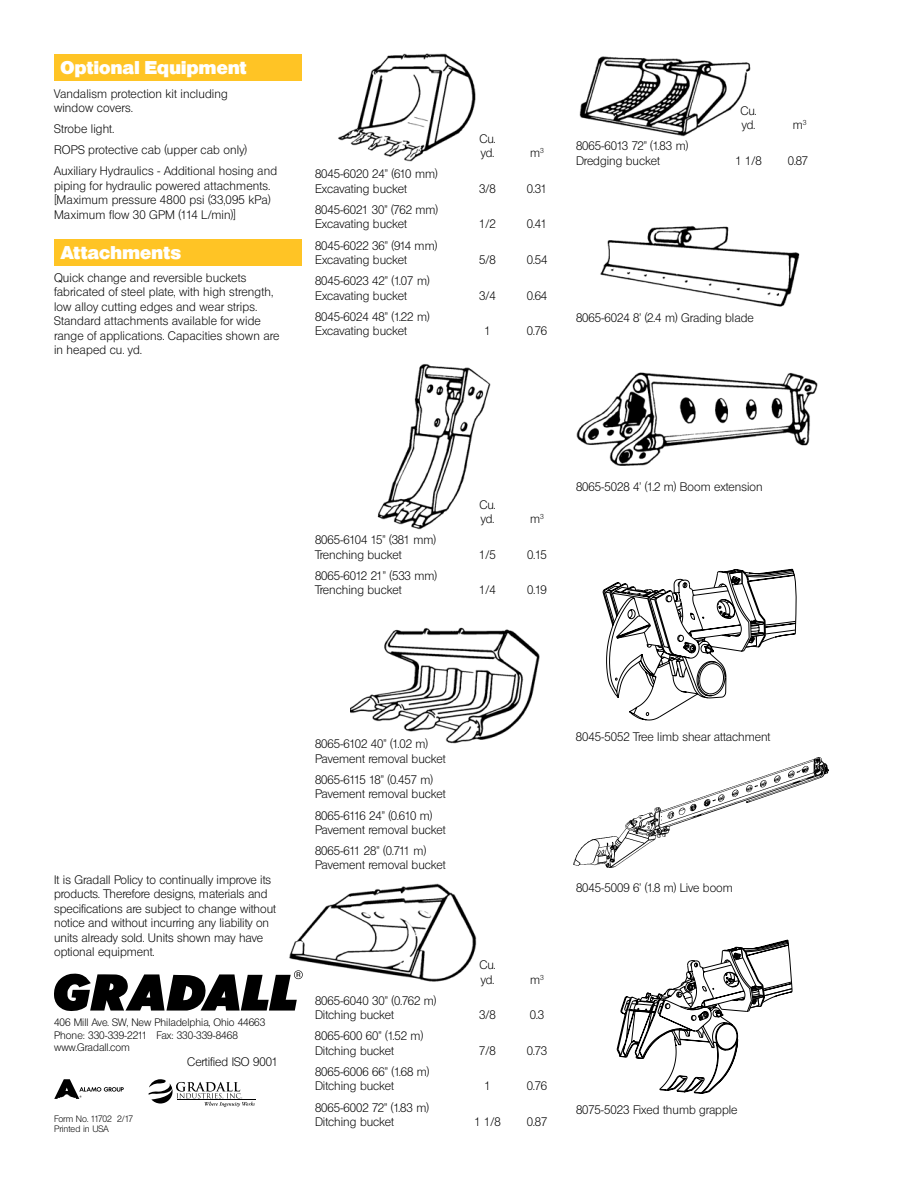
<style>
.page{position:relative;width:918px;height:1188px;background:#fff}
.page>*{position:absolute;margin:0;border:0;box-sizing:border-box;transform-origin:0 0}
.t1{font:800 18px "Olympia";letter-spacing:.015em;color:#fff}
.t2{font:300 12px/14.4px "Olympia";color:#000}
.t3{font:300 10.5px/12.6px "Olympia";color:#000}
.t4{font:300 9px/10.8px "Olympia";color:#000}
</style>
<div class="page">
<svg style="left:54px;top:1079px;width:70px;height:20px"></svg>
<svg style="left:148px;top:1079px;width:107px;height:28px"></svg>
<div style="left:54px;top:54px;width:248px;height:27px;background:#ffc425"></div>
<div style="left:54px;top:239px;width:248px;height:27px;background:#ffc425"></div>
<img style="left:600px;top:225px;width:200px;height:82px">
<svg style="left:617px;top:940px;width:176px;height:154px"></svg>
<img style="left:574px;top:758px;width:255px;height:109px">
<svg style="left:603px;top:569px;width:194px;height:151px"></svg>
<img style="left:576px;top:372px;width:242px;height:94px">
<img style="left:579px;top:56px;width:172px;height:81px">
<img style="left:289px;top:883px;width:188px;height:99px">
<img style="left:350px;top:627px;width:190px;height:117px">
<img style="left:377px;top:364px;width:114px;height:166px">
<img style="left:338px;top:53px;width:138px;height:109px">
<svg style="left:54px;top:970px;width:249px;height:41px"></svg>
<h1 class="t1" style="left:60px;top:58px;width:188px">Optional Equipment</h1>
<p class="t2" style="left:54px;top:86px;width:175px">Vandalism protection kit including window covers.</p>
<p class="t2" style="left:54px;top:118px;width:225px;line-height:21.1px">Strobe light.<br>ROPS protective cab (upper cab only)<br>Auxiliary Hydraulics - Additional hosing and</p>
<p class="t2" style="left:54px;top:178px;width:218px;text-align:justify">piping for hydraulic powered attachments. [Maximum pressure 4800 psi (33,095 kPa)<br>Maximum flow 30 GPM (114 L/min)]</p>
<h1 class="t1" style="left:61px;top:243px;width:122px">Attachments</h1>
<p class="t2" style="left:54px;top:271px;width:227px">Quick change and reversible buckets fabricated of steel plate, with high strength, low alloy cutting edges and wear strips.<br>Standard attachments available for wide range of applications. Capacities shown are in heaped cu. yd.</p>
<p class="t2" style="left:315px;top:167px;width:124px">8045-6020 24” (610 mm)<br>Excavating bucket</p>
<p class="t2" style="left:315px;top:203px;width:125px">8045-6021 30” (762 mm)<br>Excavating bucket</p>
<p class="t2" style="left:315px;top:238px;width:124px">8045-6022 36” (914 mm)<br>Excavating bucket</p>
<p class="t2" style="left:315px;top:274px;width:116px">8045-6023 42” (1.07 m)<br>Excavating bucket</p>
<p class="t2" style="left:315px;top:309px;width:116px">8045-6024 48” (1.22 m)<br>Excavating bucket</p>
<p class="t2" style="left:479px;top:132px;width:18px">Cu. yd.</p>
<p class="t2" style="left:530px;top:146px;width:15px">m<sup>3</sup></p>
<p class="t2" style="left:479px;top:181px;width:18px">3/8</p>
<p class="t2" style="left:527px;top:181px;width:22px">0.31</p>
<p class="t2" style="left:479px;top:217px;width:18px">1/2</p>
<p class="t2" style="left:527px;top:217px;width:22px">0.41</p>
<p class="t2" style="left:479px;top:253px;width:18px">5/8</p>
<p class="t2" style="left:527px;top:253px;width:22px">0.54</p>
<p class="t2" style="left:479px;top:288px;width:18px">3/4</p>
<p class="t2" style="left:527px;top:288px;width:22px">0.64</p>
<p class="t2" style="left:484px;top:324px;width:8px">1</p>
<p class="t2" style="left:527px;top:324px;width:22px">0.76</p>
<p class="t2" style="left:576px;top:139px;width:114px">8065-6013 72” (1.83 m)<br>Dredging bucket</p>
<p class="t2" style="left:740px;top:103px;width:18px">Cu. yd.</p>
<p class="t2" style="left:793px;top:118px;width:15px">m<sup>3</sup></p>
<p class="t2" style="left:735px;top:153px;width:28px">1 1/8</p>
<p class="t2" style="left:788px;top:153px;width:22px">0.87</p>
<p class="t2" style="left:576px;top:310px;width:179px">8065-6024 8’ (2.4 m) Grading blade</p>
<p class="t2" style="left:315px;top:533px;width:123px">8065-6104 15” (381 mm)<br>Trenching bucket</p>
<p class="t2" style="left:315px;top:569px;width:124px">8065-6012 21” (533 mm)<br>Trenching bucket</p>
<p class="t2" style="left:479px;top:497px;width:18px">Cu. yd.</p>
<p class="t2" style="left:530px;top:512px;width:15px">m<sup>3</sup></p>
<p class="t2" style="left:479px;top:547px;width:18px">1/5</p>
<p class="t2" style="left:527px;top:547px;width:21px">0.15</p>
<p class="t2" style="left:479px;top:583px;width:18px">1/4</p>
<p class="t2" style="left:527px;top:583px;width:21px">0.19</p>
<p class="t2" style="left:576px;top:479px;width:188px">8065-5028 4’ (1.2 m) Boom extension</p>
<p class="t2" style="left:54px;top:873px;width:223px">It is Gradall Policy to continually improve its products. Therefore designs, materials and specifications are subject to change without notice and without incurring any liability on units already sold. Units shown may have optional equipment.</p>
<p class="t3" style="left:54px;top:1016px;width:213px">406 Mill Ave. SW, New Philadelphia, Ohio 44663<br>Phone: 330-339-2211 Fax: 330-339-8468 www.Gradall.com</p>
<p class="t2" style="left:187px;top:1054px;width:92px">Certified ISO 9001</p>
<p class="t4" style="left:54px;top:1113px;width:81px">Form No. 11702 2/17<br>Printed in USA</p>
<p class="t2" style="left:315px;top:737px;width:132px">8065-6102 40” (1.02 m)<br>Pavement removal bucket</p>
<p class="t2" style="left:315px;top:773px;width:132px">8065-6115 18” (0.457 m)<br>Pavement removal bucket</p>
<p class="t2" style="left:315px;top:808px;width:132px">8065-6116 24” (0.610 m)<br>Pavement removal bucket</p>
<p class="t2" style="left:315px;top:844px;width:132px">8065-611 28” (0.711 m)<br>Pavement removal bucket</p>
<p class="t2" style="left:315px;top:994px;width:123px">8065-6040 30” (0.762 m)<br>Ditching bucket</p>
<p class="t2" style="left:315px;top:1029px;width:110px">8065-600 60” (1.52 m)<br>Ditching bucket</p>
<p class="t2" style="left:315px;top:1065px;width:116px">8065-6006 66” (1.68 m)<br>Ditching bucket</p>
<p class="t2" style="left:315px;top:1100px;width:115px">8065-6002 72” (1.83 m)<br>Ditching bucket</p>
<p class="t2" style="left:576px;top:729px;width:196px">8045-5052 Tree limb shear attachment</p>
<p class="t2" style="left:479px;top:958px;width:18px">Cu. yd.</p>
<p class="t2" style="left:530px;top:972px;width:15px">m<sup>3</sup></p>
<p class="t2" style="left:479px;top:1008px;width:18px">3/8</p>
<p class="t2" style="left:530px;top:1008px;width:16px">0.3</p>
<p class="t2" style="left:479px;top:1043px;width:18px">7/8</p>
<p class="t2" style="left:527px;top:1043px;width:22px">0.73</p>
<p class="t2" style="left:484px;top:1079px;width:8px">1</p>
<p class="t2" style="left:527px;top:1079px;width:22px">0.76</p>
<p class="t2" style="left:474px;top:1115px;width:28px">1 1/8</p>
<p class="t2" style="left:527px;top:1115px;width:22px">0.87</p>
<p class="t2" style="left:576px;top:880px;width:158px">8045-5009 6’ (1.8 m) Live boom</p>
<p class="t2" style="left:576px;top:1102px;width:163px">8075-5023 Fixed thumb grapple</p>
</div>
